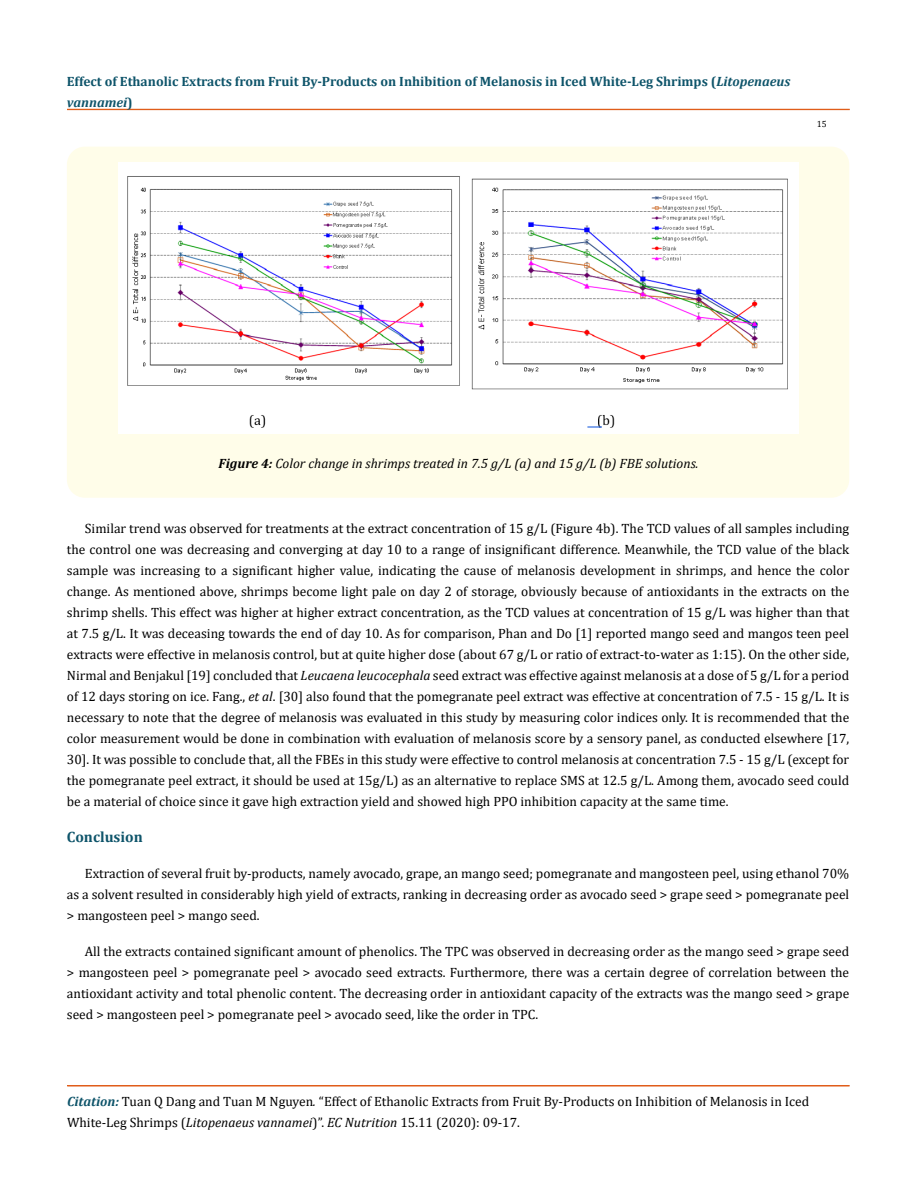
<style>
.page{position:relative;width:917px;height:1190px;background:#fff}
.page>*{position:absolute;margin:0;border:0;box-sizing:border-box;transform-origin:0 0}
.t1{font:700 15px "Cambria";color:#0e546a}
.t2{font:13.5px/21px "Cambria";color:#000;text-align:justify}
.t3{font:700 13.5px/21px "Cambria";color:#0e546a}
.t4{font:italic 13.5px "Cambria";color:#000}
.t5{font:9px "Cambria";color:#000}
.s1{font-style:italic}
.s2{font-weight:700}
.s3{font-weight:700;font-style:italic;color:#0e546a}
</style>
<div class="page">
<div style="left:67px;top:109px;width:782px;height:1px;border:1px solid #e05d1a"></div>
<div style="left:67px;top:1085px;width:782px;height:1px;border:1px solid #e05d1a"></div>
<div style="left:67px;top:147px;width:782px;height:351px;background:#fffde9;border-radius:18px"></div>
<img style="left:119px;top:163px;width:679px;height:270px">
<p class="t3" style="left:67px;top:71px;width:725px">Effect of Ethanolic Extracts from Fruit By-Products on Inhibition of Melanosis in Iced White-Leg Shrimps (<span class="s1">Litopenaeus vannamei</span>)</p>
<p class="t5" style="left:816px;top:118px;width:11px">15</p>
<p class="t4" style="left:218px;top:454px;width:481px"><span class="s2">Figure 4:</span> Color change in shrimps treated in 7.5 g/L (a) and 15 g/L (b) FBE solutions.</p>
<p class="t2" style="left:67px;top:517px;width:783px;text-indent:18px">Similar trend was observed for treatments at the extract concentration of 15 g/L (Figure 4b). The TCD values of all samples including the control one was decreasing and converging at day 10 to a range of insignificant difference. Meanwhile, the TCD value of the black sample was increasing to a significant higher value, indicating the cause of melanosis development in shrimps, and hence the color change. As mentioned above, shrimps become light pale on day 2 of storage, obviously because of antioxidants in the extracts on the shrimp shells. This effect was higher at higher extract concentration, as the TCD values at concentration of 15 g/L was higher than that at 7.5 g/L. It was deceasing towards the end of day 10. As for comparison, Phan and Do [1] reported mango seed and mangos teen peel extracts were effective in melanosis control, but at quite higher dose (about 67 g/L or ratio of extract-to-water as 1:15). On the other side, Nirmal and Benjakul [19] concluded that <span class="s1">Leucaena leucocephala</span> seed extract was effective against melanosis at a dose of 5 g/L for a period of 12 days storing on ice. Fang., <span class="s1">et al</span>. [30] also found that the pomegranate peel extract was effective at concentration of 7.5 - 15 g/L. It is necessary to note that the degree of melanosis was evaluated in this study by measuring color indices only. It is recommended that the color measurement would be done in combination with evaluation of melanosis score by a sensory panel, as conducted elsewhere [17, 30]. It was possible to conclude that, all the FBEs in this study were effective to control melanosis at concentration 7.5 - 15 g/L (except for the pomegranate peel extract, it should be used at 15g/L) as an alternative to replace SMS at 12.5 g/L. Among them, avocado seed could be a material of choice since it gave high extraction yield and showed high PPO inhibition capacity at the same time.</p>
<p class="t1" style="left:67px;top:826px;width:77px">Conclusion</p>
<p class="t2" style="left:67px;top:862px;width:783px;text-indent:18px">Extraction of several fruit by-products, namely avocado, grape, an mango seed; pomegranate and mangosteen peel, using ethanol 70% as a solvent resulted in considerably high yield of extracts, ranking in decreasing order as avocado seed &gt; grape seed &gt; pomegranate peel &gt; mangosteen peel &gt; mango seed.</p>
<p class="t2" style="left:67px;top:940px;width:783px;text-indent:18px">All the extracts contained significant amount of phenolics. The TPC was observed in decreasing order as the mango seed &gt; grape seed &gt; mangosteen peel &gt; pomegranate peel &gt; avocado seed extracts. Furthermore, there was a certain degree of correlation between the antioxidant activity and total phenolic content. The decreasing order in antioxidant capacity of the extracts was the mango seed &gt; grape seed &gt; mangosteen peel &gt; pomegranate peel &gt; avocado seed, like the order in TPC.</p>
<p class="t2" style="left:67px;top:1090px;width:743px"><span class="s3">Citation:</span> Tuan Q Dang and Tuan M Nguyen<span class="s1">.</span> “Effect of Ethanolic Extracts from Fruit By-Products on Inhibition of Melanosis in Iced<br>White-Leg Shrimps (<span class="s1">Litopenaeus vannamei</span>)”. <span class="s1">EC Nutrition</span> 15.11 (2020): 09-17.</p>
</div>
